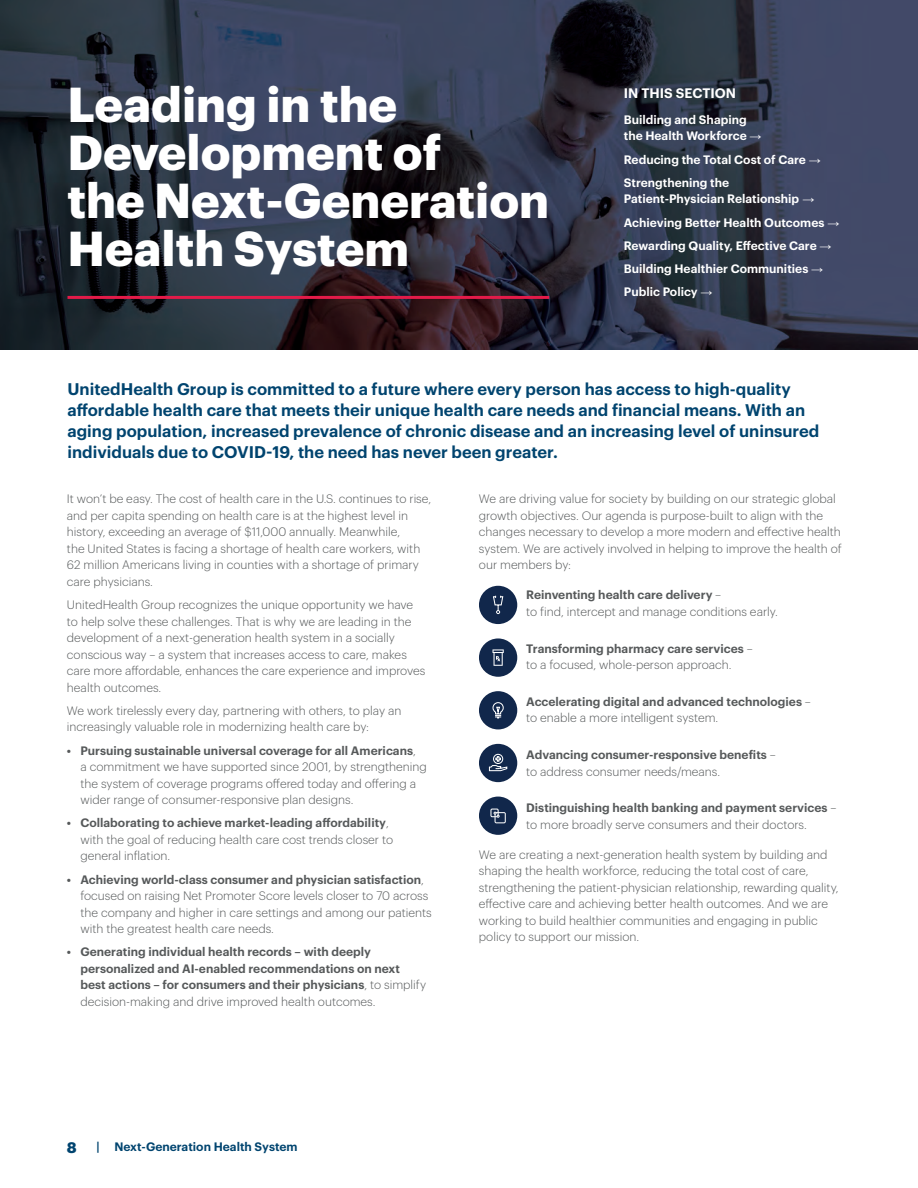
<style>
.page{position:relative;width:918px;height:1188px;background:#fff}
.page>*{position:absolute;margin:0;border:0;box-sizing:border-box;transform-origin:0 0}
.t1{font:700 48px/48px "Graphik";color:#fff}
.t2{font:600 16.5px/21px "Graphik";color:#00446f}
.t3{font:700 15px "Graphik";color:#00446f}
.t4{font:600 13.5px "Graphik";color:#fff}
.t5{font:300 12px/16.5px "Graphik";color:#56595a}
.t6{font:600 12px/16.5px "Graphik";color:#56595a}
.t7{font:600 12px/16.5px "Graphik";color:#fff}
.t8{font:600 12px "Graphik";color:#00446f}
.s1{font-family:"Arial";font-weight:400}
.s2{font-weight:600}
.s3{font-weight:300}
</style>
<div class="page">
<img style="left:0;top:0;width:918px;height:349px">
<hr style="left:68px;top:296px;width:481px;height:3px;background:#e31b49">
<div style="left:479px;top:586px;width:38px;height:38px;background:#11274b;border-radius:50%"></div>
<svg style="left:493px;top:596px;width:11px;height:18px"></svg>
<div style="left:479px;top:638px;width:38px;height:39px;background:#11274b;border-radius:50%"></div>
<svg style="left:493px;top:649px;width:11px;height:4px"></svg>
<svg style="left:494px;top:650px;width:9px;height:16px"></svg>
<div style="left:479px;top:691px;width:38px;height:38px;background:#11274b;border-radius:50%"></div>
<svg style="left:492px;top:702px;width:12px;height:17px"></svg>
<div style="left:479px;top:744px;width:38px;height:38px;background:#11274b;border-radius:50%"></div>
<svg style="left:488px;top:753px;width:20px;height:19px"></svg>
<div style="left:479px;top:797px;width:38px;height:38px;background:#11274b;border-radius:50%"></div>
<svg style="left:490px;top:809px;width:16px;height:14px"></svg>
<p class="t1" style="left:68px;top:76px;width:483px">Leading in the<br>Development of<br>the Next-Generation<br>Health System</p>
<p class="t4" style="left:624px;top:82px;width:114px">IN THIS SECTION</p>
<p class="t7" style="left:624px;top:110px;width:139px">Building and Shaping the Health Workforce <span class="s1">→</span></p>
<p class="t7" style="left:624px;top:150px;width:198px">Reducing the Total Cost of Care <span class="s1">→</span></p>
<p class="t7" style="left:624px;top:173px;width:192px">Strengthening the<br>Patient-Physician Relationship <span class="s1">→</span></p>
<p class="t7" style="left:624px;top:213px;width:217px">Achieving Better Health Outcomes <span class="s1">→</span></p>
<p class="t7" style="left:624px;top:236px;width:209px">Rewarding Quality, Effective Care <span class="s1">→</span></p>
<p class="t7" style="left:624px;top:259px;width:201px">Building Healthier Communities <span class="s1">→</span></p>
<p class="t7" style="left:624px;top:283px;width:90px">Public Policy <span class="s1">→</span></p>
<p class="t2" style="left:68px;top:377px;width:753px">UnitedHealth Group is committed to a future where every person has access to high-quality affordable health care that meets their unique health care needs and financial means. With an aging population, increased prevalence of chronic disease and an increasing level of uninsured individuals due to COVID-19, the need has never been greater.</p>
<p class="t5" style="left:67px;top:490px;width:366px">It won’t be easy. The cost of health care in the U.S. continues to rise, and per capita spending on health care is at the highest level in history, exceeding an average of $11,000 annually. Meanwhile,<br>the United States is facing a shortage of health care workers, with 62 million Americans living in counties with a shortage of primary care physicians.</p>
<p class="t5" style="left:67px;top:596px;width:360px">UnitedHealth Group recognizes the unique opportunity we have to help solve these challenges. That is why we are leading in the development of a next-generation health system in a socially conscious way – a system that increases access to care, makes care more affordable, enhances the care experience and improves health outcomes.</p>
<p class="t5" style="left:67px;top:701px;width:336px">We work tirelessly every day, partnering with others, to play an increasingly valuable role in modernizing health care by:</p>
<p class="t5" style="left:80px;top:741px;width:348px;text-indent:-14px"><span class="s2">• Pursuing sustainable universal coverage for all Americans</span>,<br>a commitment we have supported since 2001, by strengthening the system of coverage programs offered today and offering a wider range of consumer-responsive plan designs.</p>
<p class="t5" style="left:80px;top:814px;width:314px;text-indent:-14px"><span class="s2">• Collaborating to achieve market-leading affordability</span>, with the goal of reducing health care cost trends closer to general inflation.</p>
<p class="t5" style="left:80px;top:870px;width:353px;text-indent:-14px"><span class="s2">• Achieving world-class consumer and physician satisfaction</span>, focused on raising Net Promoter Score levels closer to 70 across the company and higher in care settings and among our patients with the greatest health care needs.</p>
<p class="t6" style="left:80px;top:943px;width:347px;text-indent:-14px">• Generating individual health records – with deeply personalized and AI-enabled recommendations on next best actions – for consumers and their physicians<span class="s3">, to simplify decision-making and drive improved health outcomes.</span></p>
<p class="t5" style="left:479px;top:490px;width:364px">We are driving value for society by building on our strategic global growth objectives. Our agenda is purpose-built to align with the changes necessary to develop a more modern and effective health system. We are actively involved in helping to improve the health of our members by:</p>
<p class="t5" style="left:526px;top:586px;width:253px"><span class="s2">Reinventing health care delivery</span> –<br>to find, intercept and manage conditions early.</p>
<p class="t5" style="left:526px;top:639px;width:228px"><span class="s2">Transforming pharmacy care services</span> – to a focused, whole-person approach.</p>
<p class="t6" style="left:526px;top:692px;width:286px">Accelerating digital and advanced technologies <span class="s3">– to enable a more intelligent system.</span></p>
<p class="t6" style="left:526px;top:746px;width:251px">Advancing consumer-responsive benefits <span class="s3">– to address consumer needs/means.</span></p>
<p class="t6" style="left:526px;top:799px;width:312px">Distinguishing health banking and payment services <span class="s3">– to more broadly serve consumers and their doctors.</span></p>
<p class="t5" style="left:479px;top:845px;width:361px">We are creating a next-generation health system by building and shaping the health workforce, reducing the total cost of care, strengthening the patient-physician relationship, rewarding quality, effective care and achieving better health outcomes. And we are working to build healthier communities and engaging in public policy to support our mission.</p>
<p class="t3" style="left:67px;top:1136px;width:11px">8</p>
<p class="t8" style="left:97px;top:1138px;width:203px">| Next-Generation Health System</p>
</div>
